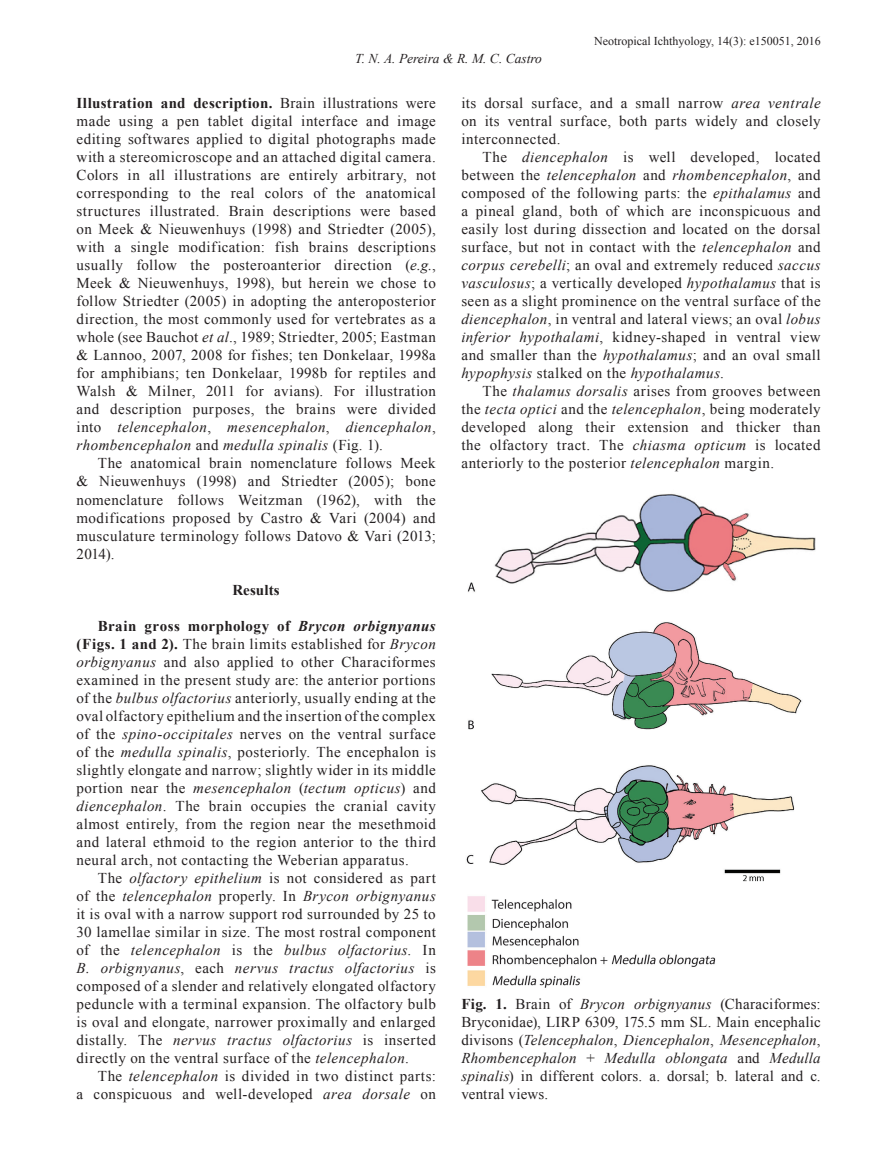
<style>
.page{position:relative;width:893px;height:1170px;background:#fff}
.page>*{position:absolute;margin:0;border:0;box-sizing:border-box;transform-origin:0 0}
.t1{font:15px/18px "Times New Roman";letter-spacing:.03em;color:#231f20;text-align:justify}
.t2{font:700 15px "Times New Roman";letter-spacing:.01em;color:#231f20}
.t3{font:italic 13.5px "Times New Roman";color:#231f20}
.t4{font:12px "Times New Roman";color:#231f20}
.s1{font-weight:700}
.s2{font-style:italic}
.s3{font-weight:700;font-style:italic}
</style>
<div class="page">
<img style="left:466px;top:494px;width:350px;height:494px">
<p class="t3" style="left:355px;top:49px;width:188px">T. N. A. Pereira &amp; R. M. C. Castro</p>
<p class="t4" style="left:594px;top:33px;width:228px">Neotropical Ichthyology, 14(3): e150051, 2016</p>
<p class="t1" style="left:77px;top:94px;width:361px"><span class="s1">Illustration and description.</span> Brain illustrations were made using a pen tablet digital interface and image editing softwares applied to digital photographs made with a stereomicroscope and an attached digital camera.<br>Colors in all illustrations are entirely arbitrary, not corresponding to the real colors of the anatomical structures illustrated. Brain descriptions were based on Meek &amp; Nieuwenhuys (1998) and Striedter (2005), with a single modification: fish brains descriptions usually follow the posteroanterior direction (<span class="s2">e.g.</span>, Meek &amp; Nieuwenhuys, 1998), but herein we chose to follow Striedter (2005) in adopting the anteroposterior direction, the most commonly used for vertebrates as a whole (see Bauchot <span class="s2">et al</span>., 1989; Striedter, 2005; Eastman &amp; Lannoo, 2007, 2008 for fishes; ten Donkelaar, 1998a for amphibians; ten Donkelaar, 1998b for reptiles and Walsh &amp; Milner, 2011 for avians). For illustration and description purposes, the brains were divided into <span class="s2">telencephalon</span>, <span class="s2">mesencephalon</span>, <span class="s2">diencephalon</span>, <span class="s2">rhombencephalon</span> and <span class="s2">medulla spinalis</span> (Fig. 1).</p>
<p class="t1" style="left:77px;top:454px;width:361px;text-indent:21px">The anatomical brain nomenclature follows Meek &amp; Nieuwenhuys (1998) and Striedter (2005); bone nomenclature follows Weitzman (1962), with the modifications proposed by Castro &amp; Vari (2004) and musculature terminology follows Datovo &amp; Vari (2013; 2014).</p>
<p class="t2" style="left:233px;top:579px;width:49px">Results</p>
<p class="t1" style="left:77px;top:617px;width:361px;text-indent:21px"><span class="s1">Brain gross morphology of</span> <span class="s3">Brycon orbignyanus </span><span class="s1">(Figs. 1 and 2).</span> The brain limits established for <span class="s2">Brycon orbignyanus</span> and also applied to other Characiformes examined in the present study are: the anterior portions of the <span class="s2">bulbus olfactorius</span> anteriorly, usually ending at the oval olfactory epithelium and the insertion of the complex of the <span class="s2">spino</span>-<span class="s2">occipitales</span> nerves on the ventral surface of the <span class="s2">medulla spinalis</span>, posteriorly. The encephalon is slightly elongate and narrow; slightly wider in its middle portion near the <span class="s2">mesencephalon</span> (<span class="s2">tectum opticus</span>) and <span class="s2">diencephalon</span>. The brain occupies the cranial cavity almost entirely, from the region near the mesethmoid and lateral ethmoid to the region anterior to the third neural arch, not contacting the Weberian apparatus.</p>
<p class="t1" style="left:77px;top:869px;width:361px;text-indent:21px">The <span class="s2">olfactory epithelium</span> is not considered as part of the <span class="s2">telencephalon</span> properly. In <span class="s2">Brycon orbignyanus </span>it is oval with a narrow support rod surrounded by 25 to 30 lamellae similar in size. The most rostral component of the <span class="s2">telencephalon</span> is the <span class="s2">bulbus olfactorius</span>. In <span class="s2">B. orbignyanus</span>, each <span class="s2">nervus tractus olfactorius</span> is composed of a slender and relatively elongated olfactory peduncle with a terminal expansion. The olfactory bulb is oval and elongate, narrower proximally and enlarged distally. The <span class="s2">nervus tractus olfactorius</span> is inserted directly on the ventral surface of the <span class="s2">telencephalon</span>.</p>
<p class="t1" style="left:77px;top:1067px;width:361px;text-align:right">The <span class="s2">telencephalon</span> is divided in two distinct parts:<br>a conspicuous and well-developed <span class="s2">area dorsale</span> on</p>
<p class="t1" style="left:461px;top:94px;width:361px">its dorsal surface, and a small narrow <span class="s2">area ventrale </span>on its ventral surface, both parts widely and closely interconnected.</p>
<p class="t1" style="left:461px;top:148px;width:361px;text-indent:21px">The <span class="s2">diencephalon</span> is well developed, located between the <span class="s2">telencephalon</span> and <span class="s2">rhombencephalon</span>, and composed of the following parts: the <span class="s2">epithalamus</span> and a pineal gland, both of which are inconspicuous and easily lost during dissection and located on the dorsal surface, but not in contact with the <span class="s2">telencephalon</span> and <span class="s2">corpus cerebelli</span>; an oval and extremely reduced <span class="s2">saccus vasculosus</span>; a vertically developed <span class="s2">hypothalamus</span> that is seen as a slight prominence on the ventral surface of the <span class="s2">diencephalon</span>, in ventral and lateral views; an oval <span class="s2">lobus inferior hypothalami</span>, kidney-shaped in ventral view and smaller than the <span class="s2">hypothalamus</span>; and an oval small <span class="s2">hypophysis</span> stalked on the <span class="s2">hypothalamus</span>.</p>
<p class="t1" style="left:461px;top:382px;width:361px;text-indent:21px">The <span class="s2">thalamus dorsalis</span> arises from grooves between the <span class="s2">tecta optici</span> and the <span class="s2">telencephalon</span>, being moderately developed along their extension and thicker than the olfactory tract. The <span class="s2">chiasma opticum</span> is located anteriorly to the posterior <span class="s2">telencephalon</span> margin.</p>
<p class="t1" style="left:461px;top:994px;width:361px"><span class="s1">Fig. 1.</span> Brain of <span class="s2">Brycon orbignyanus</span> (Characiformes:<br>Bryconidae), LIRP 6309, 175.5 mm SL. Main encephalic divisons (<span class="s2">Telencephalon</span>, <span class="s2">Diencephalon</span>, <span class="s2">Mesencephalon</span>, <span class="s2">Rhombencephalon</span> + <span class="s2">Medulla oblongata</span> and <span class="s2">Medulla spinalis</span>) in different colors. a. dorsal; b. lateral and c. ventral views.</p>
</div>
